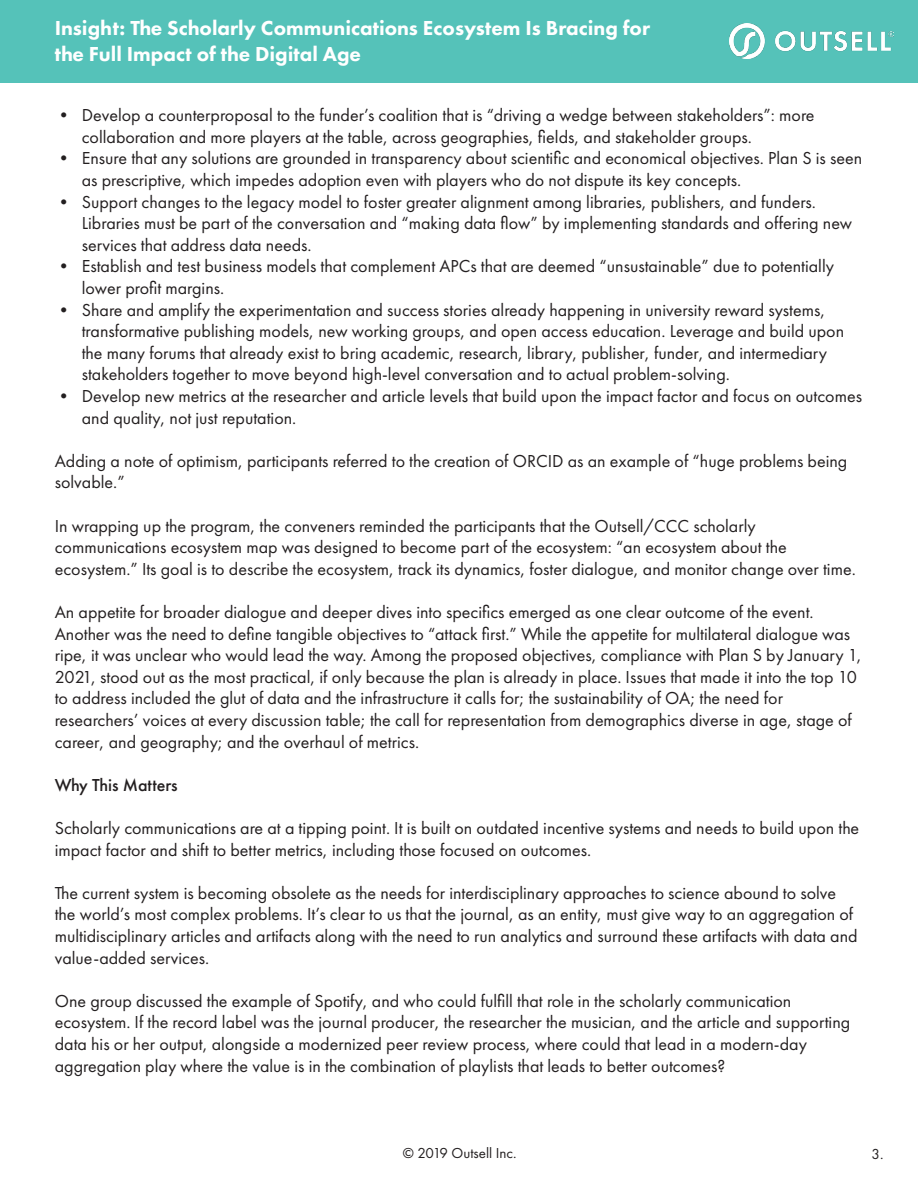
<style>
.page{position:relative;width:918px;height:1188px;background:#fff}
.page>*{position:absolute;margin:0;border:0;box-sizing:border-box;transform-origin:0 0}
.t1{font:800 21px "Futura PT";color:#fff}
.Body_Copy{font:18px/21.6px "Futura PT";color:#231f20}
.t2{font:500 18px "Futura PT";color:#231f20}
.t3{font:15px "Futura PT";color:#231f20}
</style>
<div class="page">
<div style="left:1px;top:0;width:917px;height:82px;background:#55c2b9"></div>
<img style="left:729px;top:23px;width:164px;height:36px">
<p class="t1" style="left:55px;top:15px;width:597px">Insight: The Scholarly Communications Ecosystem Is Bracing for</p>
<p class="t1" style="left:55px;top:40px;width:308px">the Full Impact of the Digital Age</p>
<p class="Body_Copy" style="left:82px;top:104px;width:734px;text-indent:-27px">• Develop a counterproposal to the funder’s coalition that is “driving a wedge between stakeholders”: more collaboration and more players at the table, across geographies, fields, and stakeholder groups.</p>
<p class="Body_Copy" style="left:82px;top:147px;width:782px;text-indent:-27px">• Ensure that any solutions are grounded in transparency about scientific and economical objectives. Plan S is seen as prescriptive, which impedes adoption even with players who do not dispute its key concepts.</p>
<p class="Body_Copy" style="left:82px;top:191px;width:772px;text-indent:-27px">• Support changes to the legacy model to foster greater alignment among libraries, publishers, and funders.<br>Libraries must be part of the conversation and “making data flow” by implementing standards and offering new services that address data needs.</p>
<p class="Body_Copy" style="left:82px;top:255px;width:754px;text-indent:-27px">• Establish and test business models that complement APCs that are deemed “unsustainable” due to potentially lower profit margins.</p>
<p class="Body_Copy" style="left:82px;top:299px;width:764px;text-indent:-27px">• Share and amplify the experimentation and success stories already happening in university reward systems, transformative publishing models, new working groups, and open access education. Leverage and build upon the many forums that already exist to bring academic, research, library, publisher, funder, and intermediary stakeholders together to move beyond high-level conversation and to actual problem-solving.</p>
<p class="Body_Copy" style="left:82px;top:385px;width:782px;text-indent:-27px">• Develop new metrics at the researcher and article levels that build upon the impact factor and focus on outcomes and quality, not just reputation.</p>
<p class="Body_Copy" style="left:55px;top:450px;width:794px">Adding a note of optimism, participants referred to the creation of ORCID as an example of “huge problems being solvable.”</p>
<p class="Body_Copy" style="left:55px;top:515px;width:703px">In wrapping up the program, the conveners reminded the participants that the Outsell/CCC scholarly</p>
<p class="Body_Copy" style="left:55px;top:536px;width:733px">communications ecosystem map was designed to become part of the ecosystem: “an ecosystem about the</p>
<p class="Body_Copy" style="left:55px;top:558px;width:803px">ecosystem.” Its goal is to describe the ecosystem, track its dynamics, foster dialogue, and monitor change over time.</p>
<p class="Body_Copy" style="left:55px;top:601px;width:760px">An appetite for broader dialogue and deeper dives into specifics emerged as one clear outcome of the event.</p>
<p class="Body_Copy" style="left:55px;top:623px;width:808px">Another was the need to define tangible objectives to “attack first.” While the appetite for multilateral dialogue was ripe, it was unclear who would lead the way. Among the proposed objectives, compliance with Plan S by January 1, 2021, stood out as the most practical, if only because the plan is already in place. Issues that made it into the top 10 to address included the glut of data and the infrastructure it calls for; the sustainability of OA; the need for</p>
<p class="Body_Copy" style="left:55px;top:709px;width:799px">researchers’ voices at every discussion table; the call for representation from demographics diverse in age, stage of career, and geography; and the overhaul of metrics.</p>
<p class="t2" style="left:55px;top:774px;width:124px">Why This Matters</p>
<p class="Body_Copy" style="left:55px;top:817px;width:806px">Scholarly communications are at a tipping point. It is built on outdated incentive systems and needs to build upon the impact factor and shift to better metrics, including those focused on outcomes.</p>
<p class="Body_Copy" style="left:55px;top:882px;width:804px">The current system is becoming obsolete as the needs for interdisciplinary approaches to science abound to solve the world’s most complex problems. It’s clear to us that the journal, as an entity, must give way to an aggregation of multidisciplinary articles and artifacts along with the need to run analytics and surround these artifacts with data and value-added services.</p>
<p class="Body_Copy" style="left:55px;top:990px;width:738px">One group discussed the example of Spotify, and who could fulfill that role in the scholarly communication</p>
<p class="Body_Copy" style="left:55px;top:1011px;width:797px">ecosystem. If the record label was the journal producer, the researcher the musician, and the article and supporting data his or her output, alongside a modernized peer review process, where could that lead in a modern-day</p>
<p class="Body_Copy" style="left:55px;top:1055px;width:672px">aggregation play where the value is in the combination of playlists that leads to better outcomes?</p>
<p class="t3" style="left:403px;top:1144px;width:115px">© 2019 Outsell Inc.</p>
<p class="t3" style="left:872px;top:1145px;width:13px">3.</p>
</div>
